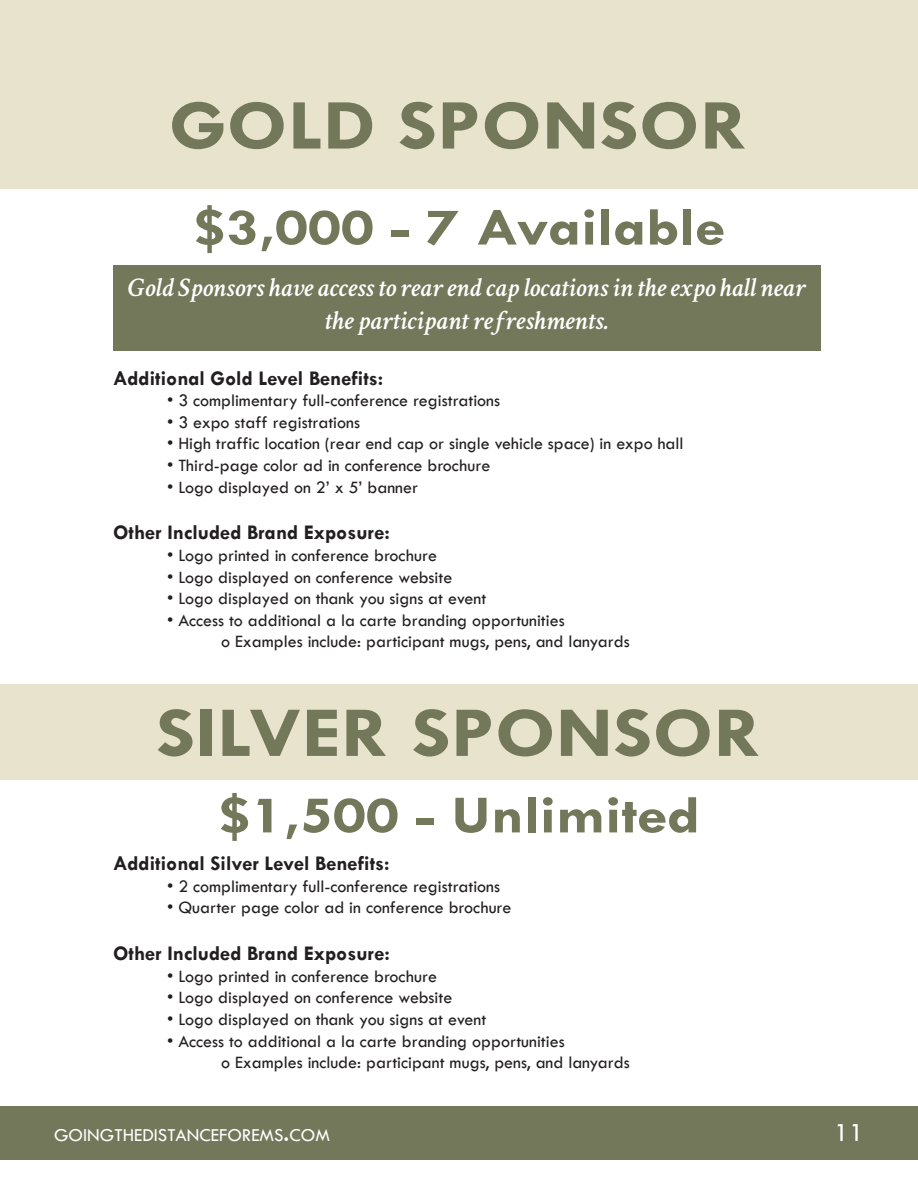
<style>
.page{position:relative;width:918px;height:1188px;background:#fff}
.page>*{position:absolute;margin:0;border:0;box-sizing:border-box;transform-origin:0 0}
.t1{font:700 72px "Tw Cen";color:#74785b;scale:1.15 1}
.t2{font:700 54px "Tw Cen";color:#74785b;scale:1.15 1}
.t3{font:italic 600 27px/32.4px "Crimson Text";color:#fff;text-align:center}
.t4{font:27px "Tw Cen";color:#fff}
.t5{font:700 21px "Tw Cen";color:#231f20}
.t6{font:18.9px "Tw Cen";color:#fff}
.t7{font:18px/21.6px "Tw Cen";color:#231f20}
.s1{font-size:27px}
</style>
<div class="page">
<div style="left:0;top:1106px;width:918px;height:54px;background:#74785b"></div>
<div style="left:0;top:0;width:918px;height:189px;background:#e7e3cc"></div>
<div style="left:113px;top:266px;width:707px;height:85px;background:#74785b"></div>
<div style="left:0;top:684px;width:918px;height:96px;background:#e7e3cc"></div>
<h1 class="t1" style="left:170px;top:83px;width:505px">GOLD SPONSOR</h1>
<h2 class="t2" style="left:193px;top:195px;width:464px">$3,000 - 7 Available</h2>
<h3 class="t3" style="left:128px;top:270px;width:679px">Gold Sponsors have access to rear end cap locations in the expo hall near the participant refreshments.</h3>
<p class="t5" style="left:113px;top:365px;width:272px">Additional Gold Level Benefits:</p>
<p class="t7" style="left:167px;top:390px;width:335px">• 3 complimentary full-conference registrations</p>
<p class="t7" style="left:167px;top:411px;width:195px">• 3 expo staff registrations</p>
<p class="t7" style="left:167px;top:433px;width:518px">• High traffic location (rear end cap or single vehicle space) in expo hall</p>
<p class="t7" style="left:167px;top:454px;width:325px">• Third-page color ad in conference brochure</p>
<p class="t7" style="left:167px;top:476px;width:253px">• Logo displayed on 2’ x 5’ banner</p>
<p class="t5" style="left:113px;top:520px;width:278px">Other Included Brand Exposure:</p>
<p class="t7" style="left:167px;top:544px;width:271px">• Logo printed in conference brochure</p>
<p class="t7" style="left:167px;top:566px;width:287px">• Logo displayed on conference website</p>
<p class="t7" style="left:167px;top:588px;width:321px">• Logo displayed on thank you signs at event</p>
<p class="t7" style="left:221px;top:609px;width:410px;text-indent:-54px">• Access to additional a la carte branding opportunities<br>o Examples include: participant mugs, pens, and lanyards</p>
<h1 class="t1" style="left:156px;top:690px;width:529px">SILVER SPONSOR</h1>
<h2 class="t2" style="left:218px;top:783px;width:421px">$1,500 - Unlimited</h2>
<p class="t5" style="left:113px;top:851px;width:278px">Additional Silver Level Benefits:</p>
<p class="t7" style="left:167px;top:875px;width:335px">• 2 complimentary full-conference registrations</p>
<p class="t7" style="left:167px;top:897px;width:346px">• Quarter page color ad in conference brochure</p>
<p class="t5" style="left:113px;top:941px;width:278px">Other Included Brand Exposure:</p>
<p class="t7" style="left:167px;top:965px;width:271px">• Logo printed in conference brochure</p>
<p class="t7" style="left:167px;top:987px;width:287px">• Logo displayed on conference website</p>
<p class="t7" style="left:167px;top:1009px;width:321px">• Logo displayed on thank you signs at event</p>
<p class="t7" style="left:221px;top:1030px;width:410px;text-indent:-54px">• Access to additional a la carte branding opportunities<br>o Examples include: participant mugs, pens, and lanyards</p>
<p class="t6" style="left:54px;top:1124px;width:278px">GOINGTHEDISTANCEFOREMS<span class="s1">.</span>COM</p>
<h3 class="t4" style="left:834px;top:1116px;width:31px">11</h3>
</div>
